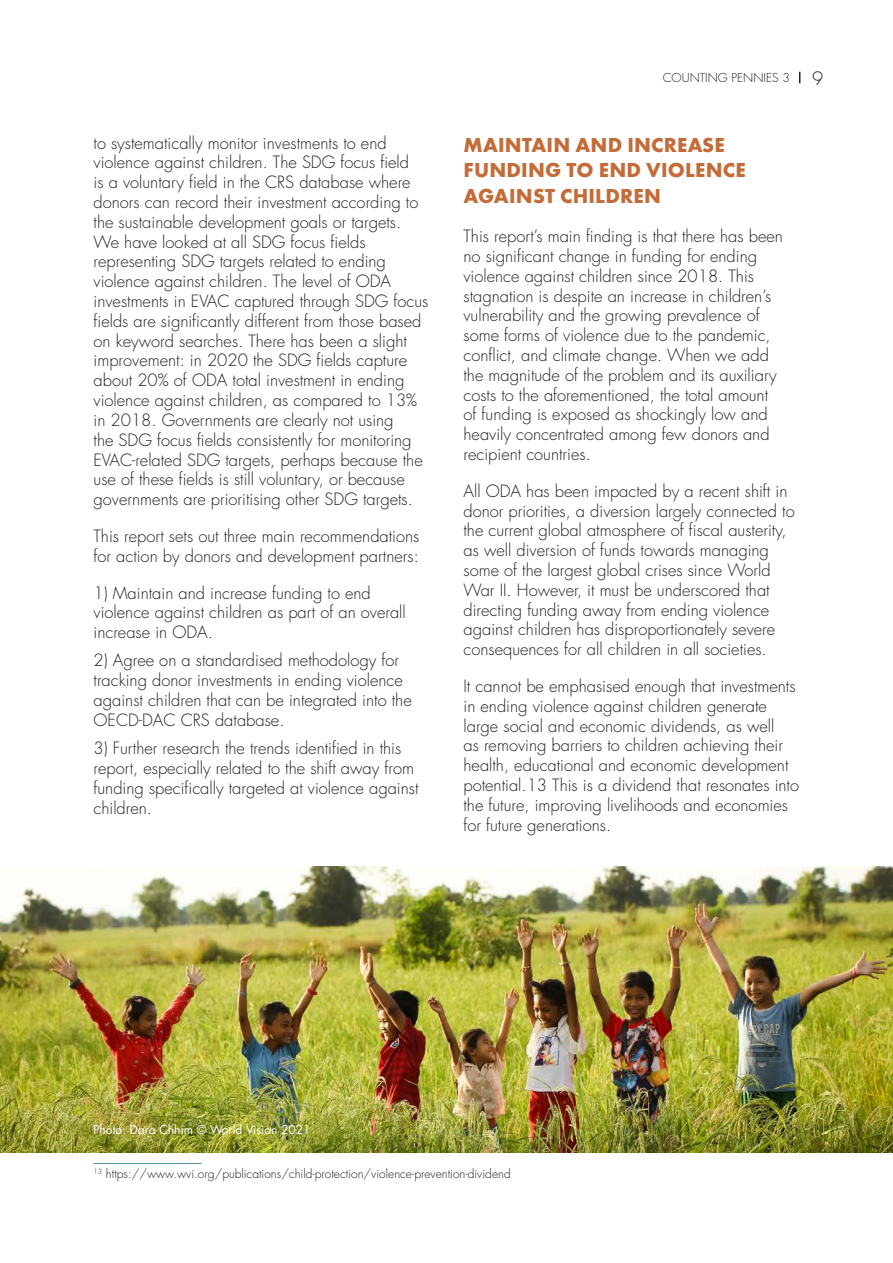
<style>
.page{position:relative;width:893px;height:1263px;background:#fff}
.page>*{position:absolute;margin:0;border:0;box-sizing:border-box;transform-origin:0 0}
.t1{font:700 21px/25.2px "Futura PT";letter-spacing:.01em;color:#c46b38}
.t2{font:300 16.5px/19.8px "Futura";color:#231f20}
.t3{font:300 12px "Futura";color:#231f20}
.t4{font:12px "Futura LT";color:#fff}
.s1{font-size:18px}
</style>
<div class="page">
<hr style="left:94px;top:1163px;width:108px;height:1px;background:#558ca4">
<img style="left:0;top:866px;width:893px;height:287px">
<p class="t2" style="left:94px;top:133px;width:336px">to systematically monitor investments to end violence against children. The SDG focus field<br>is a voluntary field in the CRS database where donors can record their investment according to the sustainable development goals or targets.<br>We have looked at all SDG focus fields representing SDG targets related to ending violence against children. The level of ODA investments in EVAC captured through SDG focus fields are significantly different from those based on keyword searches. There has been a slight improvement: in 2020 the SDG fields capture about 20% of ODA total investment in ending violence against children, as compared to 13% in 2018. Governments are clearly not using<br>the SDG focus fields consistently for monitoring EVAC-related SDG targets, perhaps because the use of these fields is still voluntary, or because governments are prioritising other SDG targets.</p>
<p class="t2" style="left:94px;top:526px;width:327px">This report sets out three main recommendations for action by donors and development partners:</p>
<p class="t2" style="left:94px;top:583px;width:314px">1) Maintain and increase funding to end violence against children as part of an overall increase in ODA.</p>
<p class="t2" style="left:94px;top:651px;width:320px">2) Agree on a standardised methodology for tracking donor investments in ending violence against children that can be integrated into the OECD-DAC CRS database.</p>
<p class="t2" style="left:94px;top:739px;width:326px">3) Further research the trends identified in this report, especially related to the shift away from funding specifically targeted at violence against children.</p>
<p class="t3" style="left:663px;top:70px;width:162px">COUNTING PENNIES 3 <span class="s1">9</span></p>
<p class="t1" style="left:464px;top:132px;width:284px">MAINTAIN AND INCREASE<br>FUNDING TO END VIOLENCE<br>AGAINST CHILDREN</p>
<p class="t2" style="left:463px;top:227px;width:321px">This report’s main finding is that there has been no significant change in funding for ending violence against children since 2018. This stagnation is despite an increase in children’s vulnerability and the growing prevalence of some forms of violence due to the pandemic, conflict, and climate change. When we add the magnitude of the problem and its auxiliary costs to the aforementioned, the total amount of funding is exposed as shockingly low and heavily concentrated among few donors and recipient countries.</p>
<p class="t2" style="left:463px;top:481px;width:333px">All ODA has been impacted by a recent shift in donor priorities, a diversion largely connected to the current global atmosphere of fiscal austerity, as well diversion of funds towards managing some of the largest global crises since World War II. However, it must be underscored that directing funding away from ending violence against children has disproportionately severe consequences for all children in all societies.</p>
<p class="t2" style="left:463px;top:676px;width:337px">It cannot be emphasised enough that investments in ending violence against children generate large social and economic dividends, as well<br>as removing barriers to children achieving their health, educational and economic development potential.13 This is a dividend that resonates into the future, improving livelihoods and economies for future generations.</p>
<p class="t4" style="left:94px;top:1121px;width:219px">Photo: Dara Chhim © World Vision 2021</p>
<p class="t3" style="left:94px;top:1166px;width:419px"><sup>13</sup> https://www.wvi.org/publications/child-protection/violence-prevention-dividend</p>
</div>
